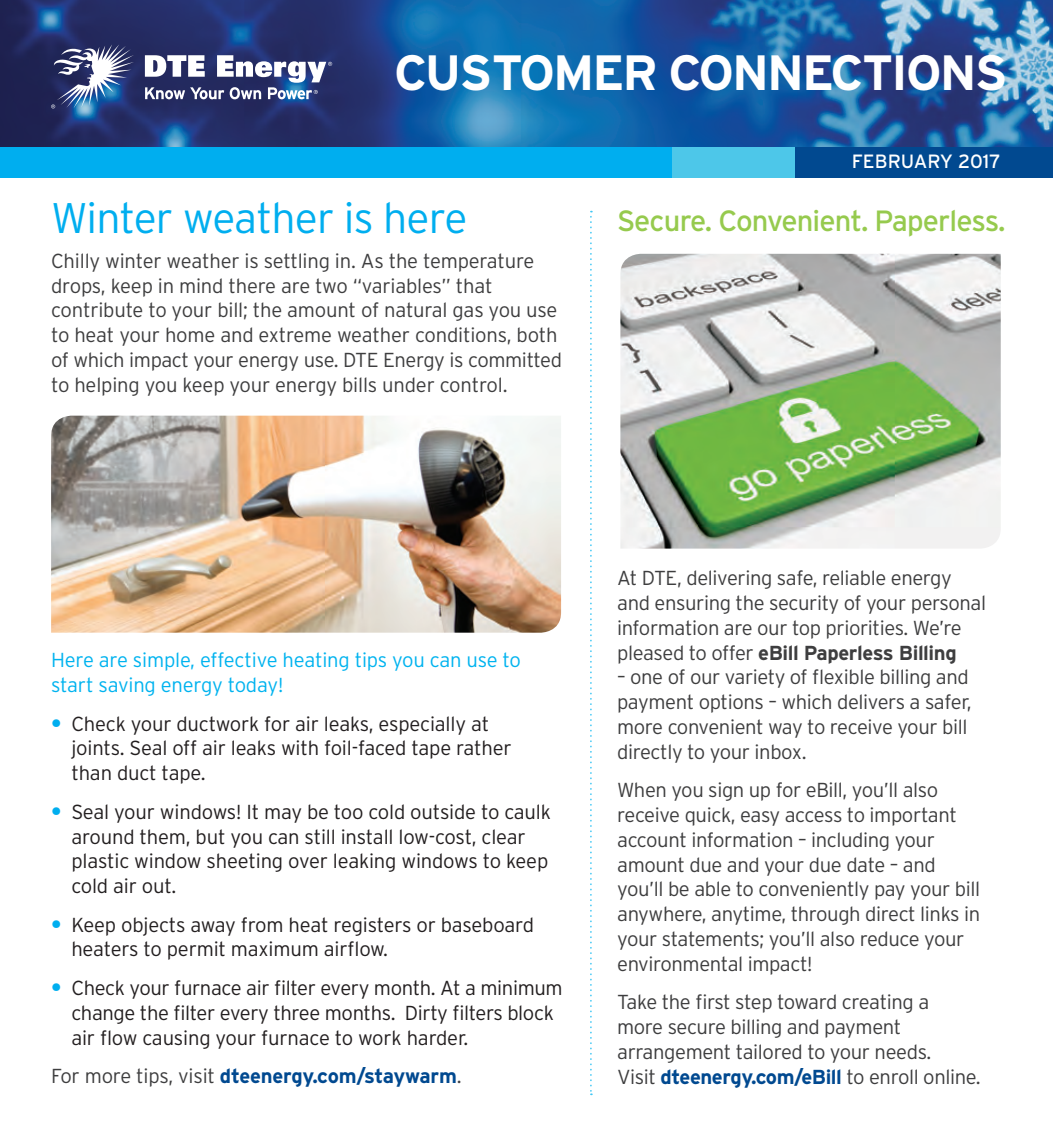
<style>
.page{position:relative;width:1053px;height:1134px;background:#fff}
.page>*{position:absolute;margin:0;border:0;box-sizing:border-box;transform-origin:0 0}
.t1{font:700 49.5px "Interstate";letter-spacing:-.04em;color:#fff}
.t2{font:300 42.75px "Interstate";letter-spacing:-.02em;color:#00aeef}
.Body{font:29.25px "Interstate";letter-spacing:-.03em;color:#96ca4e}
.Body-2{font:300 20.25px/24.8px "Interstate";letter-spacing:-.02em;color:#3e3e3f}
.t3{font:300 20.25px/24.8px "Interstate";letter-spacing:-.01em;color:#231f20}
.Body-3{font:300 20.25px/24.8px "Interstate";letter-spacing:-.01em;color:#00b3ef}
.Body-4{font:700 20.25px "Interstate";letter-spacing:-.01em;color:#014990}
.t4{font:19.12px "Interstate";color:#fff}
.s1{font-weight:700;font-size:21.38px;color:#00aeef}
.s2{font-weight:300;color:#3e3e3f}
.s3{font-weight:700}
.s4{font-weight:700;color:#014990}
</style>
<div class="page">
<svg style="left:590px;top:211px;width:2px;height:884px"></svg>
<img style="left:0;top:0;width:1053px;height:147px">
<div style="left:769px;top:147px;width:284px;height:31px;background:#014990"></div>
<div style="left:0;top:147px;width:774px;height:31px;background:#00aeef"></div>
<div style="left:673px;top:147px;width:122px;height:31px;background:#4dc7e9"></div>
<svg style="left:51px;top:44px;width:83px;height:65px"></svg>
<svg style="left:145px;top:55px;width:187px;height:44px"></svg>
<img style="left:51px;top:416px;width:510px;height:217px">
<img style="left:620px;top:254px;width:381px;height:295px">
<p class="t1" style="left:394px;top:43px;width:615px">CUSTOMER CONNECTIONS</p>
<p class="t2" style="left:51px;top:192px;width:418px">Winter weather is here</p>
<p class="Body-2" style="left:51px;top:248px;width:512px">Chilly winter weather is settling in. As the temperature drops, keep in mind there are two “variables” that contribute to your bill; the amount of natural gas you use to heat your home and extreme weather conditions, both of which impact your energy use. DTE Energy is committed to helping you keep your energy bills under control.</p>
<p class="t4" style="left:852px;top:150px;width:150px">FEBRUARY 2017</p>
<p class="Body" style="left:617px;top:203px;width:390px">Secure. Convenient. Paperless.</p>
<p class="Body-3" style="left:51px;top:647px;width:471px">Here are simple, effective heating tips you can use to start saving energy today!</p>
<p class="t3" style="left:71px;top:711px;width:442px;text-indent:-20px"><span class="s1">•</span> Check your ductwork for air leaks, especially at joints. Seal off air leaks with foil-faced tape rather than duct tape.</p>
<p class="t3" style="left:71px;top:799px;width:481px;text-indent:-20px"><span class="s1">•</span> Seal your windows! It may be too cold outside to caulk around them, but you can still install low-cost, clear plastic window sheeting over leaking windows to keep cold air out.</p>
<p class="t3" style="left:71px;top:912px;width:464px;text-indent:-20px"><span class="s1">•</span> Keep objects away from heat registers or baseboard heaters to permit maximum airflow.</p>
<p class="t3" style="left:71px;top:975px;width:493px;text-indent:-20px"><span class="s1">•</span> Check your furnace air filter every month. At a minimum change the filter every three months. Dirty filters block air flow causing your furnace to work harder.</p>
<p class="Body-4" style="left:51px;top:1064px;width:412px"><span class="s2">For more tips, visit</span> dteenergy.com/staywarm<span class="s2">.</span></p>
<p class="Body-2" style="left:617px;top:566px;width:371px">At DTE, delivering safe, reliable energy and ensuring the security of your personal information are our top priorities. We’re pleased to offer <span class="s3">eBill Paperless Billing</span></p>
<p class="Body-2" style="left:617px;top:665px;width:356px">– one of our variety of flexible billing and payment options – which delivers a safer, more convenient way to receive your bill directly to your inbox.</p>
<p class="Body-2" style="left:617px;top:778px;width:365px">When you sign up for eBill, you’ll also receive quick, easy access to important account information – including your amount due and your due date – and you’ll be able to conveniently pay your bill anywhere, anytime, through direct links in your statements; you’ll also reduce your environmental impact!</p>
<p class="Body-2" style="left:617px;top:990px;width:365px">Take the first step toward creating a<br>more secure billing and payment arrangement tailored to your needs.<br>Visit <span class="s4">dteenergy.com/eBill</span> to enroll online.</p>
</div>
